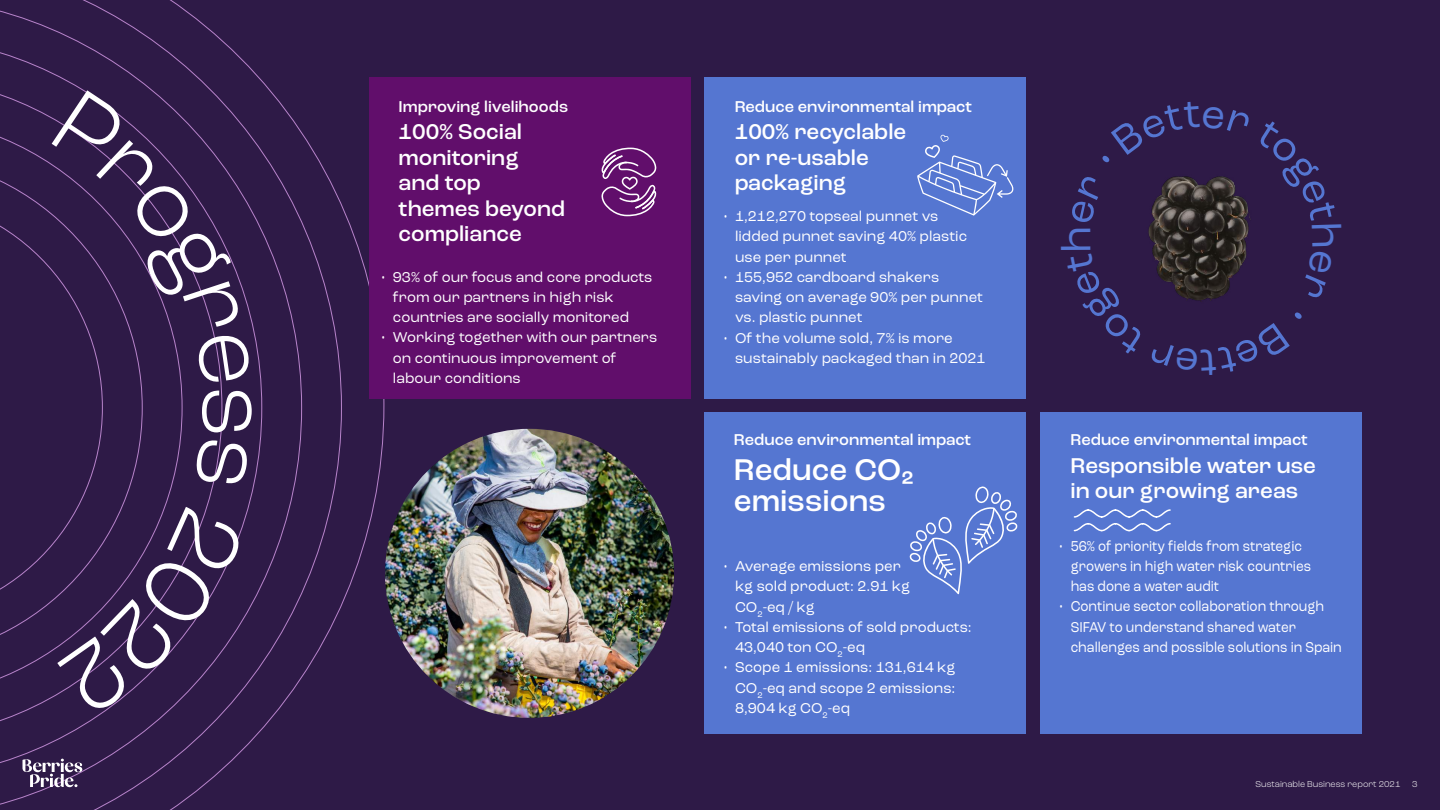
<style>
.page{position:relative;width:1440px;height:810px;background:#2e1a47}
.page>*{position:absolute;margin:0;border:0;box-sizing:border-box;transform-origin:0 0}
.t1{font:42.38px "Roc Grotesk";color:#5576d1}
.t2{font:500 31.5px/31.5px "Roc Grotesk";color:#fff}
.t3{font:500 22.5px/25.5px "Roc Grotesk";color:#fff}
.t4{font:500 16.5px "Roc Grotesk";color:#fff}
.t5{font:15px/20.2px "Roc Grotesk";color:#fff}
.t6{font:15px/20.2px "Roc Grotesk";color:#fff;scale:.95 1}
.t7{font:15px/20.2px "Roc Grotesk";color:#fff;scale:.9 1}
.t8{font:300 9px "Roc Grotesk";color:#fff}
</style>
<div class="page">
<svg style="left:0;top:0;width:384px;height:810px"></svg>
<img style="left:385px;top:429px;width:289px;height:289px;border-radius:145px">
<div style="left:704px;top:77px;width:322px;height:322px;background:#5576d1"></div>
<div style="left:369px;top:77px;width:321px;height:322px;background:#610e6b"></div>
<div style="left:1041px;top:413px;width:321px;height:321px;background:#5576d1"></div>
<div style="left:704px;top:413px;width:322px;height:321px;background:#5576d1"></div>
<svg style="left:917px;top:135px;width:97px;height:81px"></svg>
<svg style="left:1073px;top:509px;width:98px;height:23px"></svg>
<svg style="left:601px;top:148px;width:56px;height:68px"></svg>
<svg style="left:910px;top:486px;width:108px;height:108px"></svg>
<svg style="left:22px;top:759px;width:61px;height:29px"></svg>
<svg style="left:0;top:90px;width:252px;height:626px"></svg>
<svg style="left:1148px;top:176px;width:103px;height:126px"></svg>
<p class="t4" style="left:399px;top:96px;width:171px">Improving livelihoods</p>
<h3 class="t3" style="left:399px;top:120px;width:168px">100% Social monitoring and top themes beyond compliance</h3>
<h3 class="t3" style="left:735px;top:119px;width:173px">100% recyclable or re-usable packaging</h3>
<p class="t4" style="left:735px;top:96px;width:239px">Reduce environmental impact</p>
<p class="t5" style="left:735px;top:206px;width:234px;text-indent:-12px">• 1,212,270 topseal punnet vs lidded punnet saving 40% plastic use per punnet</p>
<p class="t5" style="left:735px;top:267px;width:250px;text-indent:-12px">• 155,952 cardboard shakers saving on average 90% per punnet vs. plastic punnet</p>
<p class="t5" style="left:735px;top:328px;width:252px;text-indent:-12px">• Of the volume sold, 7% is more sustainably packaged than in 2021</p>
<p class="t5" style="left:393px;top:267px;width:261px;text-indent:-12px">• 93% of our focus and core products from our partners in high risk countries are socially monitored</p>
<p class="t5" style="left:393px;top:327px;width:266px;text-indent:-12px">• Working together with our partners on continuous improvement of labour conditions</p>
<h1 class="t1" style="left:1051px;top:253px;width:29px;rotate:-90deg">h</h1>
<p class="t4" style="left:734px;top:430px;width:239px">Reduce environmental impact</p>
<p class="t4" style="left:1071px;top:430px;width:239px">Reduce environmental impact</p>
<h3 class="t3" style="left:1071px;top:453px;width:247px">Responsible water use in our growing areas</h3>
<h2 class="t2" style="left:734px;top:454px;width:181px">Reduce CO2 emissions</h2>
<p class="t5" style="left:735px;top:556px;width:177px;text-indent:-12px">• Average emissions per kg sold product: 2.91 kg<br>CO<sub>2</sub>-eq / kg</p>
<p class="t5" style="left:735px;top:617px;width:238px;text-indent:-12px">• Total emissions of sold products:<br>43,040 ton CO<sub>2</sub>-eq</p>
<p class="t5" style="left:735px;top:657px;width:222px;text-align:justify;text-indent:-12px">• Scope 1 emissions: 131,614 kg CO<sub>2</sub>-eq and scope 2 emissions:<br>8,904 kg CO<sub>2</sub>-eq</p>
<p class="t7" style="left:1071px;top:536px;width:269px;text-indent:-12px">• 56% of priority fields from strategic growers in high water risk countries has done a water audit</p>
<p class="t6" style="left:1071px;top:596px;width:287px;text-indent:-12px">• Continue sector collaboration through<br>SIFAV to understand shared water challenges and possible solutions in Spain</p>
<p class="t8" style="left:1255px;top:779px;width:146px">Sustainable Business report 2021</p>
<p class="t8" style="left:1412px;top:779px;width:7px">3</p>
</div>
